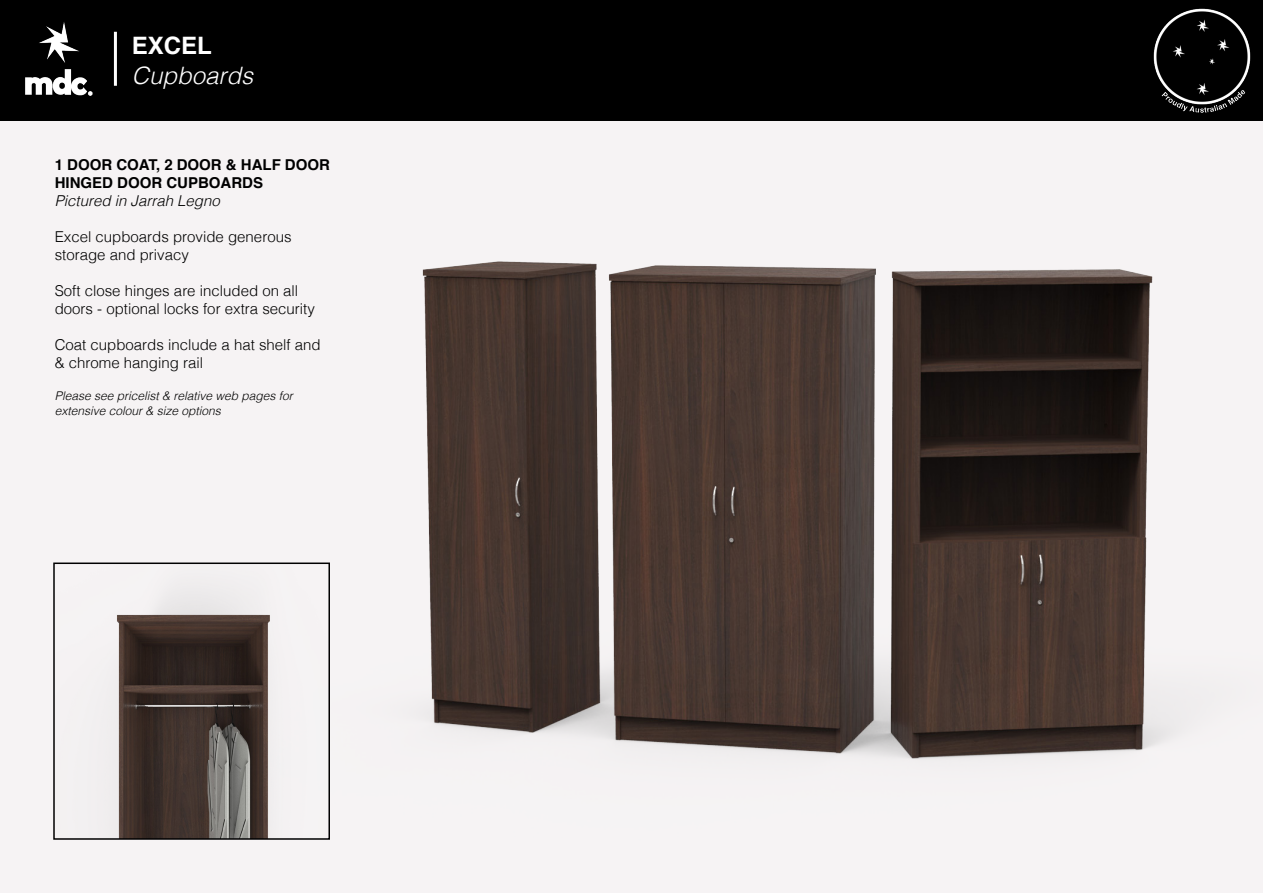
<style>
.page{position:relative;width:1263px;height:893px;background:#f6f3f4}
.page>*{position:absolute;margin:0;border:0;box-sizing:border-box;transform-origin:0 0}
.t1{font:italic 300 24px "Helvetica";color:#fff}
.t2{font:700 24px "Helvetica";color:#fff}
.t3{font:300 15px/18px "Helvetica";color:#000}
.t4{font:700 15px/18px "Helvetica";color:#000}
.t5{font:italic 300 15px "Helvetica";color:#000}
.t6{font:italic 300 12px "Helvetica";color:#000}
</style>
<div class="page">
<img style="left:422px;top:261px;width:751px;height:498px">
<div style="left:0;top:0;width:1263px;height:121px;background:#000"></div>
<img style="left:25px;top:22px;width:68px;height:74px">
<hr style="left:114px;top:32px;width:3px;height:54px;background:#fff">
<img style="left:117px;top:594px;width:153px;height:243px">
<div style="left:53px;top:562px;width:277px;height:278px;border:2px solid #000"></div>
<img style="left:1153px;top:8px;width:98px;height:105px">
<p class="t2" style="left:132px;top:26px;width:82px">EXCEL</p>
<p class="t1" style="left:132px;top:55px;width:123px">Cupboards</p>
<p class="t4" style="left:55px;top:156px;width:277px">1 DOOR COAT, 2 DOOR &amp; HALF DOOR<br>HINGED DOOR CUPBOARDS</p>
<p class="t5" style="left:55px;top:188px;width:167px">Pictured in Jarrah Legno</p>
<p class="t3" style="left:55px;top:227px;width:238px">Excel cupboards provide generous</p>
<p class="t3" style="left:55px;top:245px;width:136px">storage and privacy</p>
<p class="t3" style="left:55px;top:281px;width:262px">Soft close hinges are included on all doors - optional locks for extra security</p>
<p class="t3" style="left:55px;top:335px;width:267px">Coat cupboards include a hat shelf and &amp; chrome hanging rail</p>
<p class="t6" style="left:55px;top:386px;width:240px">Please see pricelist &amp; relative web pages for</p>
<p class="t6" style="left:55px;top:400px;width:168px">extensive colour &amp; size options</p>
</div>
